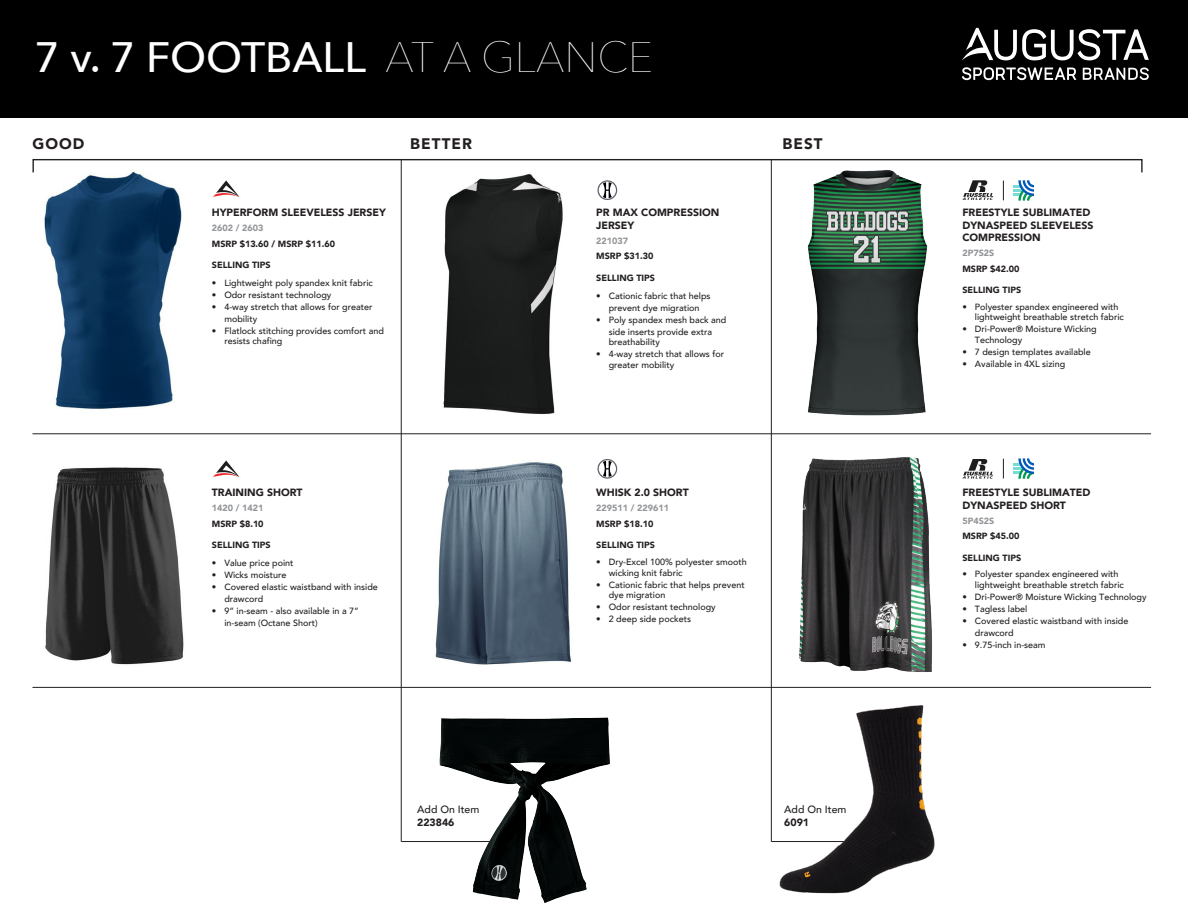
<style>
.page{position:relative;width:1188px;height:918px;background:#fff}
.page>*{position:absolute;margin:0;border:0;box-sizing:border-box;transform-origin:0 0}
.t1{font:500 42.45px "Avenir Next";color:#fff}
.t2{font:900 15.3px "Avenir";letter-spacing:.07em;color:#231f20}
.t3{font:900 10.5px/12.5px "Avenir";color:#231f20}
.t4{font:500 10.5px/12.6px "Avenir";color:#231f20}
.t5{font:500 9px/10.8px "Avenir";color:#231f20}
.t6{font:900 9px "Avenir";color:#231f20}
.t7{font:900 9px "Avenir";color:#939598}
.s1{font-weight:200}
.s2{font-weight:900}
</style>
<div class="page">
<div style="left:0;top:0;width:1188px;height:117px;background:#000"></div>
<div style="left:32px;top:159px;width:1111px;height:14px;border:1px solid #231f20"></div>
<hr style="left:401px;top:159px;width:1px;height:683px;background:#231f20">
<hr style="left:771px;top:159px;width:1px;height:683px;background:#231f20">
<hr style="left:32px;top:434px;width:1119px;height:1px;background:#231f20">
<hr style="left:32px;top:687px;width:1119px;height:1px;background:#231f20">
<hr style="left:401px;top:841px;width:101px;height:1px;background:#231f20">
<svg style="left:213px;top:180px;width:26px;height:17px"></svg>
<svg style="left:213px;top:461px;width:26px;height:16px"></svg>
<svg style="left:598px;top:459px;width:19px;height:20px"></svg>
<svg style="left:598px;top:180px;width:19px;height:20px"></svg>
<svg style="left:962px;top:180px;width:31px;height:20px"></svg>
<img style="left:36px;top:171px;width:150px;height:238px">
<img style="left:45px;top:467px;width:139px;height:198px">
<img style="left:435px;top:462px;width:136px;height:203px">
<img style="left:806px;top:170px;width:122px;height:246px">
<img style="left:423px;top:172px;width:160px;height:243px">
<svg style="left:962px;top:28px;width:187px;height:32px"></svg>
<svg style="left:1083px;top:68px;width:66px;height:12px"></svg>
<svg style="left:962px;top:67px;width:114px;height:13px"></svg>
<svg style="left:962px;top:459px;width:31px;height:20px"></svg>
<img style="left:799px;top:457px;width:133px;height:215px">
<svg style="left:1003px;top:459px;width:1px;height:19px"></svg>
<svg style="left:1003px;top:181px;width:1px;height:19px"></svg>
<svg style="left:1014px;top:458px;width:20px;height:21px"></svg>
<svg style="left:1014px;top:180px;width:20px;height:21px"></svg>
<img style="left:439px;top:718px;width:153px;height:182px">
<img style="left:771px;top:701px;width:164px;height:193px">
<p class="t1" style="left:35px;top:21px;width:620px">7 v. 7 FOOTBALL <span class="s1">AT A GLANCE</span></p>
<p class="t2" style="left:32px;top:131px;width:54px">GOOD</p>
<p class="t2" style="left:410px;top:131px;width:63px">BETTER</p>
<p class="t2" style="left:782px;top:131px;width:42px">BEST</p>
<p class="t3" style="left:212px;top:206px;width:176px">HYPERFORM SLEEVELESS JERSEY</p>
<p class="t7" style="left:212px;top:220px;width:53px">2602 / 2603</p>
<p class="t6" style="left:212px;top:236px;width:125px">MSRP $13.60 / MSRP $11.60</p>
<p class="t6" style="left:212px;top:257px;width:60px">SELLING TIPS</p>
<p class="t5" style="left:212px;top:277px;width:163px">• Lightweight poly spandex knit fabric</p>
<p class="t5" style="left:212px;top:289px;width:121px">• Odor resistant technology</p>
<p class="t5" style="left:224px;top:300px;width:150px;line-height:12px;text-indent:-12px">• 4-way stretch that allows for greater mobility</p>
<p class="t5" style="left:224px;top:325px;width:161px;text-indent:-12px">• Flatlock stitching provides comfort and resists chafing</p>
<p class="t3" style="left:212px;top:486px;width:92px">TRAINING SHORT</p>
<p class="t7" style="left:212px;top:501px;width:53px">1420 / 1421</p>
<p class="t6" style="left:212px;top:516px;width:53px">MSRP $8.10</p>
<p class="t6" style="left:212px;top:537px;width:60px">SELLING TIPS</p>
<p class="t5" style="left:212px;top:557px;width:83px">• Value price point</p>
<p class="t5" style="left:212px;top:569px;width:76px">• Wicks moisture</p>
<p class="t5" style="left:224px;top:581px;width:155px;line-height:12px;text-indent:-12px">• Covered elastic waistband with inside drawcord</p>
<p class="t5" style="left:224px;top:604px;width:136px;line-height:12px;text-indent:-12px">• 9” in-seam - also available in a 7” in-seam (Octane Short)</p>
<p class="t4" style="left:417px;top:803px;width:64px">Add On Item<br><span class="s2">223846</span></p>
<p class="t3" style="left:596px;top:206px;width:125px">PR MAX COMPRESSION<br>JERSEY</p>
<p class="t7" style="left:596px;top:233px;width:33px">221037</p>
<p class="t6" style="left:596px;top:248px;width:59px">MSRP $31.30</p>
<p class="t6" style="left:596px;top:270px;width:60px">SELLING TIPS</p>
<p class="t5" style="left:596px;top:289px;width:116px;line-height:12px;text-align:center">• Cationic fabric that helps prevent dye migration</p>
<p class="t5" style="left:596px;top:313px;width:132px;line-height:12px;text-align:center">• Poly spandex mesh back and side inserts provide extra</p>
<p class="t5" style="left:609px;top:336px;width:53px">breathability</p>
<p class="t5" style="left:609px;top:348px;width:117px;text-indent:-12px">• 4-way stretch that allows for greater mobility</p>
<p class="t3" style="left:596px;top:486px;width:94px">WHISK 2.0 SHORT</p>
<p class="t7" style="left:596px;top:501px;width:74px">229511 / 229611</p>
<p class="t6" style="left:596px;top:516px;width:59px">MSRP $18.10</p>
<p class="t6" style="left:596px;top:537px;width:60px">SELLING TIPS</p>
<p class="t5" style="left:609px;top:556px;width:140px;text-indent:-12px">• Dry-Excel 100% polyester smooth wicking knit fabric</p>
<p class="t5" style="left:609px;top:578px;width:138px;text-indent:-12px">• Cationic fabric that helps prevent dye migration</p>
<p class="t5" style="left:596px;top:601px;width:121px">• Odor resistant technology</p>
<p class="t5" style="left:596px;top:613px;width:96px">• 2 deep side pockets</p>
<p class="t4" style="left:784px;top:803px;width:64px">Add On Item<br><span class="s2">6091</span></p>
<p class="t3" style="left:962px;top:206px;width:130px">FREESTYLE SUBLIMATED</p>
<p class="t3" style="left:962px;top:218px;width:133px">DYNASPEED SLEEVELESS</p>
<p class="t3" style="left:962px;top:231px;width:80px">COMPRESSION</p>
<p class="t7" style="left:962px;top:245px;width:33px">2P7S2S</p>
<p class="t6" style="left:962px;top:261px;width:59px">MSRP $42.00</p>
<p class="t6" style="left:962px;top:282px;width:60px">SELLING TIPS</p>
<p class="t5" style="left:975px;top:301px;width:150px;text-indent:-12px">• Polyester spandex engineered with lightweight breathable stretch fabric</p>
<p class="t5" style="left:975px;top:323px;width:123px;text-indent:-12px">• Dri-Power® Moisture Wicking<br>Technology</p>
<p class="t5" style="left:962px;top:346px;width:130px">• 7 design templates available</p>
<p class="t5" style="left:962px;top:358px;width:104px">• Available in 4XL sizing</p>
<p class="t3" style="left:962px;top:486px;width:130px">FREESTYLE SUBLIMATED<br>DYNASPEED SHORT</p>
<p class="t7" style="left:962px;top:513px;width:33px">5P4S2S</p>
<p class="t6" style="left:962px;top:528px;width:59px">MSRP $45.00</p>
<p class="t6" style="left:962px;top:550px;width:60px">SELLING TIPS</p>
<p class="t5" style="left:975px;top:568px;width:150px;text-indent:-12px">• Polyester spandex engineered with lightweight breathable stretch fabric</p>
<p class="t5" style="left:962px;top:591px;width:186px">• Dri-Power® Moisture Wicking Technology</p>
<p class="t5" style="left:962px;top:603px;width:66px">• Tagless label</p>
<p class="t5" style="left:975px;top:614px;width:155px;line-height:12px;text-indent:-12px">• Covered elastic waistband with inside drawcord</p>
<p class="t5" style="left:962px;top:639px;width:85px">• 9.75-inch in-seam</p>
</div>
